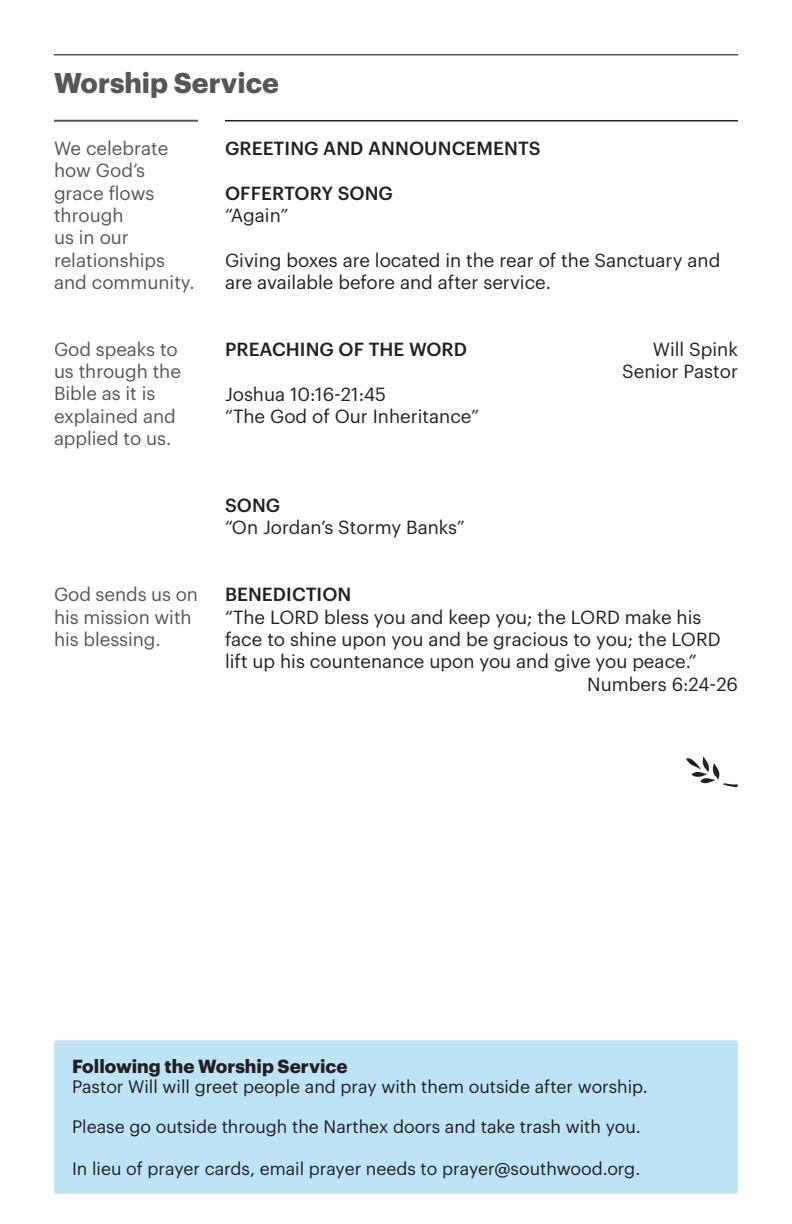
<style>
.page{position:relative;width:792px;height:1224px;background:#fff}
.page>*{position:absolute;margin:0;border:0;box-sizing:border-box;transform-origin:0 0}
.t1{font:52px "Southwood Collateral v 0.1";color:#231f20}
.t2{font:700 28px "Graphik";color:#555659}
.t3{font:18.6px/22.4px "Graphik";color:#231f20}
.t4{font:18.6px/22.4px "Graphik";letter-spacing:-.005em;color:#555659}
.t5{font:500 18.6px "Graphik";letter-spacing:.005em;color:#231f20}
.t6{font:700 18.6px "Graphik";color:#231f20}
.t7{font:17.6px "Graphik";color:#231f20}
</style>
<div class="page">
<hr style="left:54px;top:120px;width:144px;height:2px;background:#555659">
<hr style="left:225px;top:120px;width:513px;height:1px;background:#231f20">
<hr style="left:54px;top:54px;width:684px;height:2px;background:#555659">
<div style="left:54px;top:1040px;width:684px;height:154px;background:#bee3f5;border-radius:3px"></div>
<p class="t2" style="left:54px;top:61px;width:226px">Worship Service</p>
<p class="t4" style="left:54px;top:135px;width:142px">We celebrate how God’s grace flows through<br>us in our relationships and community.</p>
<p class="t4" style="left:54px;top:336px;width:128px">God speaks to us through the<br>Bible as it is explained and applied to us.</p>
<p class="t4" style="left:54px;top:582px;width:145px">God sends us on his mission with his blessing.</p>
<p class="t5" style="left:225px;top:134px;width:317px">GREETING AND ANNOUNCEMENTS</p>
<p class="t5" style="left:225px;top:179px;width:169px">OFFERTORY SONG</p>
<p class="t3" style="left:225px;top:202px;width:65px">“Again”</p>
<p class="t3" style="left:225px;top:247px;width:497px">Giving boxes are located in the rear of the Sanctuary and are available before and after service.</p>
<p class="t5" style="left:225px;top:335px;width:244px">PREACHING OF THE WORD</p>
<p class="t3" style="left:653px;top:336px;width:87px">Will Spink</p>
<p class="t3" style="left:622px;top:359px;width:117px">Senior Pastor</p>
<p class="t3" style="left:225px;top:381px;width:163px">Joshua 10:16-21:45</p>
<p class="t3" style="left:225px;top:403px;width:256px">“The God of Our Inheritance”</p>
<p class="t5" style="left:225px;top:491px;width:57px">SONG</p>
<p class="t3" style="left:225px;top:515px;width:242px">“On Jordan’s Stormy Banks”</p>
<p class="t5" style="left:225px;top:581px;width:128px">BENEDICTION</p>
<p class="t3" style="left:225px;top:604px;width:497px">“The LORD bless you and keep you; the LORD make his face to shine upon you and be gracious to you; the LORD lift up his countenance upon you and give you peace.”</p>
<p class="t3" style="left:587px;top:671px;width:152px">Numbers 6:24-26</p>
<p class="t1" style="left:686px;top:749px;width:53px">A</p>
<p class="t6" style="left:72px;top:1051px;width:277px">Following the Worship Service</p>
<p class="t7" style="left:72px;top:1073px;width:577px">Pastor Will will greet people and pray with them outside after worship.</p>
<p class="t7" style="left:72px;top:1113px;width:570px">Please go outside through the Narthex doors and take trash with you.</p>
<p class="t7" style="left:72px;top:1155px;width:570px">In lieu of prayer cards, email prayer needs to prayer@southwood.org.</p>
</div>
